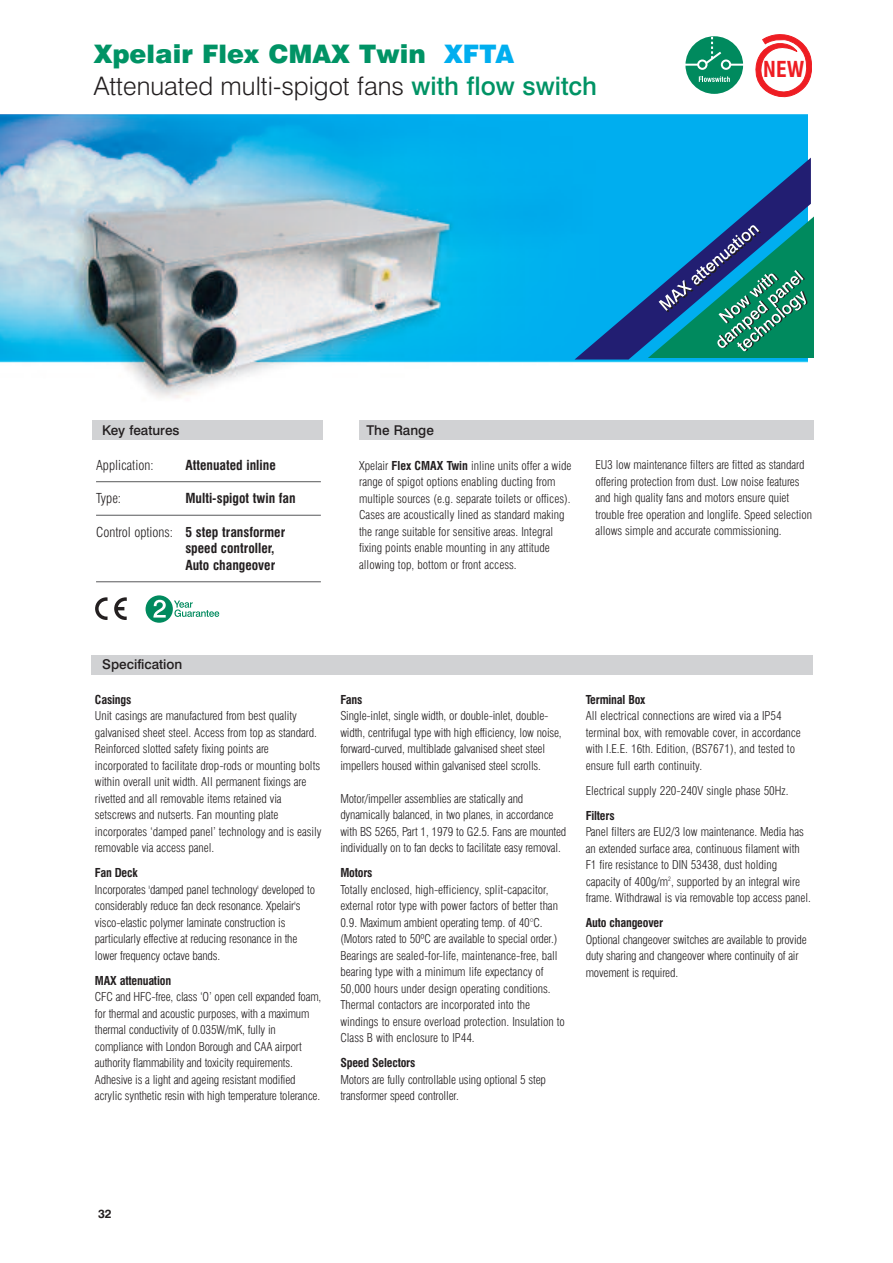
<style>
.page{position:relative;width:893px;height:1263px;background:#fff}
.page>*{position:absolute;margin:0;border:0;box-sizing:border-box;transform-origin:0 0}
.t1{font:300 25.5px/31.5px "Swiss 721 BT";color:#231f20}
.t2{font:700 condensed 21.45px "Swiss 721 BT";color:#ee1d23}
.t3{font:700 condensed 13.5px/16.5px "Swiss 721 BT";color:#231f20}
.t4{font:500 13.5px "Swiss 721 BT";color:#231f20}
.t5{font:300 condensed 13.5px "Swiss 721 BT";color:#231f20}
.t6{font:300 condensed 12px/16.5px "Swiss 721 BT";letter-spacing:-.005em;color:#231f20}
.t7{font:700 condensed 12px "Swiss 721 BT";letter-spacing:-.015em;color:#231f20}
.t8{font:700 12px "Swiss 721 BT";color:#231f20}
.s1{font-weight:900;color:#009365}
.s2{font-weight:900;color:#00aeef}
.s3{font-weight:500;color:#009365}
.s4{font-weight:300}
.s5{font-weight:700}
</style>
<div class="page">
<svg style="left:755px;top:34px;width:57px;height:64px"></svg>
<div style="left:685px;top:36px;width:58px;height:58px;background:#008a5e;border-radius:50%"></div>
<svg style="left:699px;top:76px;width:31px;height:6px"></svg>
<div style="left:697px;top:60px;width:10px;height:10px;border:2px solid #fff;border-radius:50%"></div>
<div style="left:721px;top:60px;width:10px;height:10px;border:2px solid #fff;border-radius:50%"></div>
<svg style="left:730px;top:64px;width:13px;height:2px"></svg>
<svg style="left:685px;top:36px;width:38px;height:30px"></svg>
<img style="left:0;top:114px;width:808px;height:284px">
<div style="left:92px;top:655px;width:721px;height:19px;background:#d1d2d4"></div>
<hr style="left:96px;top:481px;width:225px;height:1px;background:#57585a">
<hr style="left:96px;top:515px;width:225px;height:1px;background:#57585a">
<hr style="left:96px;top:581px;width:225px;height:1px;background:#57585a">
<div style="left:92px;top:421px;width:230px;height:19px;background:#d1d2d4"></div>
<div style="left:359px;top:421px;width:454px;height:19px;background:#d1d2d4"></div>
<svg style="left:174px;top:600px;width:45px;height:17px"></svg>
<div style="left:146px;top:595px;width:27px;height:28px;background:#008a5e;border-radius:50%"></div>
<svg style="left:153px;top:600px;width:13px;height:17px"></svg>
<svg style="left:114px;top:597px;width:13px;height:23px"></svg>
<svg style="left:95px;top:597px;width:13px;height:23px"></svg>
<svg style="left:575px;top:158px;width:236px;height:201px;background:#0596d9"></svg>
<svg style="left:645px;top:215px;width:168px;height:142px;background:#1b8193"></svg>
<h1 class="t1" style="left:94px;top:41px;width:505px"><span class="s1">Xpelair Flex CMAX Twin</span> <span class="s2">XFTA<br></span>Attenuated multi-spigot fans <span class="s3">with flow switch</span></h1>
<p class="t4" style="left:102px;top:425px;width:79px">Key features</p>
<p class="t4" style="left:366px;top:425px;width:69px">The Range</p>
<h2 class="t2" style="left:763px;top:61px;width:42px">NEW</h2>
<p class="t5" style="left:96px;top:460px;width:59px">Application:</p>
<p class="t3" style="left:185px;top:458px;width:92px">Attenuated inline</p>
<p class="t5" style="left:96px;top:493px;width:27px">Type:</p>
<p class="t3" style="left:185px;top:491px;width:112px">Multi-spigot twin fan</p>
<p class="t3" style="left:185px;top:525px;width:101px;text-indent:-89px"><span class="s4">Control options:</span> 5 step transformer speed controller,<br>Auto changeover</p>
<p class="t6" style="left:359px;top:458px;width:214px">Xpelair <span class="s5">Flex CMAX Twin</span> inline units offer a wide range of spigot options enabling ducting from multiple sources (e.g. separate toilets or offices).<br>Cases are acoustically lined as standard making the range suitable for sensitive areas. Integral fixing points enable mounting in any attitude allowing top, bottom or front access.</p>
<p class="t6" style="left:595px;top:458px;width:218px">EU3 low maintenance filters are fitted as standard offering protection from dust. Low noise features and high quality fans and motors ensure quiet trouble free operation and longlife. Speed selection allows simple and accurate commissioning.</p>
<p class="t4" style="left:102px;top:659px;width:82px">Specification</p>
<p class="t7" style="left:95px;top:695px;width:38px">Casings</p>
<p class="t6" style="left:95px;top:708px;width:228px">Unit casings are manufactured from best quality galvanised sheet steel. Access from top as standard.<br>Reinforced slotted safety fixing points are incorporated to facilitate drop-rods or mounting bolts within overall unit width. All permanent fixings are rivetted and all removable items retained via setscrews and nutserts. Fan mounting plate incorporates ‘damped panel’ technology and is easily removable via access panel.</p>
<p class="t7" style="left:95px;top:868px;width:44px">Fan Deck</p>
<p class="t6" style="left:95px;top:882px;width:222px">Incorporates 'damped panel technology' developed to considerably reduce fan deck resonance. Xpelair's visco-elastic polymer laminate construction is particularly effective at reducing resonance in the lower frequency octave bands.</p>
<p class="t7" style="left:95px;top:976px;width:78px">MAX attenuation</p>
<p class="t6" style="left:95px;top:989px;width:228px">CFC and HFC-free, class ‘O’ open cell expanded foam, for thermal and acoustic purposes, with a maximum thermal conductivity of 0.035W/mK, fully in compliance with London Borough and CAA airport authority flammability and toxicity requirements.<br>Adhesive is a light and ageing resistant modified acrylic synthetic resin with high temperature tolerance.</p>
<p class="t7" style="left:340px;top:695px;width:23px">Fans</p>
<p class="t6" style="left:340px;top:708px;width:223px">Single-inlet, single width, or double-inlet, double&shy;width, centrifugal type with high efficiency, low noise, forward-curved, multiblade galvanised sheet steel impellers housed within galvanised steel scrolls.</p>
<p class="t6" style="left:340px;top:791px;width:228px">Motor/impeller assemblies are statically and dynamically balanced, in two planes, in accordance with BS 5265, Part 1, 1979 to G2.5. Fans are mounted individually on to fan decks to facilitate easy removal.</p>
<p class="t7" style="left:340px;top:868px;width:34px">Motors</p>
<p class="t6" style="left:340px;top:882px;width:226px">Totally enclosed, high-efficiency, split-capacitor, external rotor type with power factors of better than 0.9. Maximum ambient operating temp. of 40°C. (Motors rated to 50ºC are available to special order.)<br>Bearings are sealed-for-life, maintenance-free, ball bearing type with a minimum life expectancy of 50,000 hours under design operating conditions.<br>Thermal contactors are incorporated into the windings to ensure overload protection. Insulation to Class B with enclosure to IP44.</p>
<p class="t7" style="left:340px;top:1058px;width:77px">Speed Selectors</p>
<p class="t6" style="left:340px;top:1072px;width:207px">Motors are fully controllable using optional 5 step transformer speed controller.</p>
<p class="t7" style="left:586px;top:695px;width:61px">Terminal Box</p>
<p class="t6" style="left:586px;top:708px;width:217px">All electrical connections are wired via a IP54 terminal box, with removable cover, in accordance with I.E.E. 16th. Edition, (BS7671), and tested to ensure full earth continuity.</p>
<p class="t6" style="left:586px;top:783px;width:204px">Electrical supply 220-240V single phase 50Hz.</p>
<p class="t7" style="left:586px;top:811px;width:30px">Filters</p>
<p class="t6" style="left:586px;top:824px;width:227px">Panel filters are EU2/3 low maintenance. Media has an extended surface area, continuous filament with F1 fire resistance to DIN 53438, dust holding capacity of 400g/m<sup>2</sup>, supported by an integral wire frame. Withdrawal is via removable top access panel.</p>
<p class="t7" style="left:586px;top:918px;width:79px">Auto changeover</p>
<p class="t6" style="left:586px;top:932px;width:223px">Optional changeover switches are available to provide duty sharing and changeover where continuity of air movement is required.</p>
<p class="t8" style="left:98px;top:1210px;width:15px">32</p>
</div>
